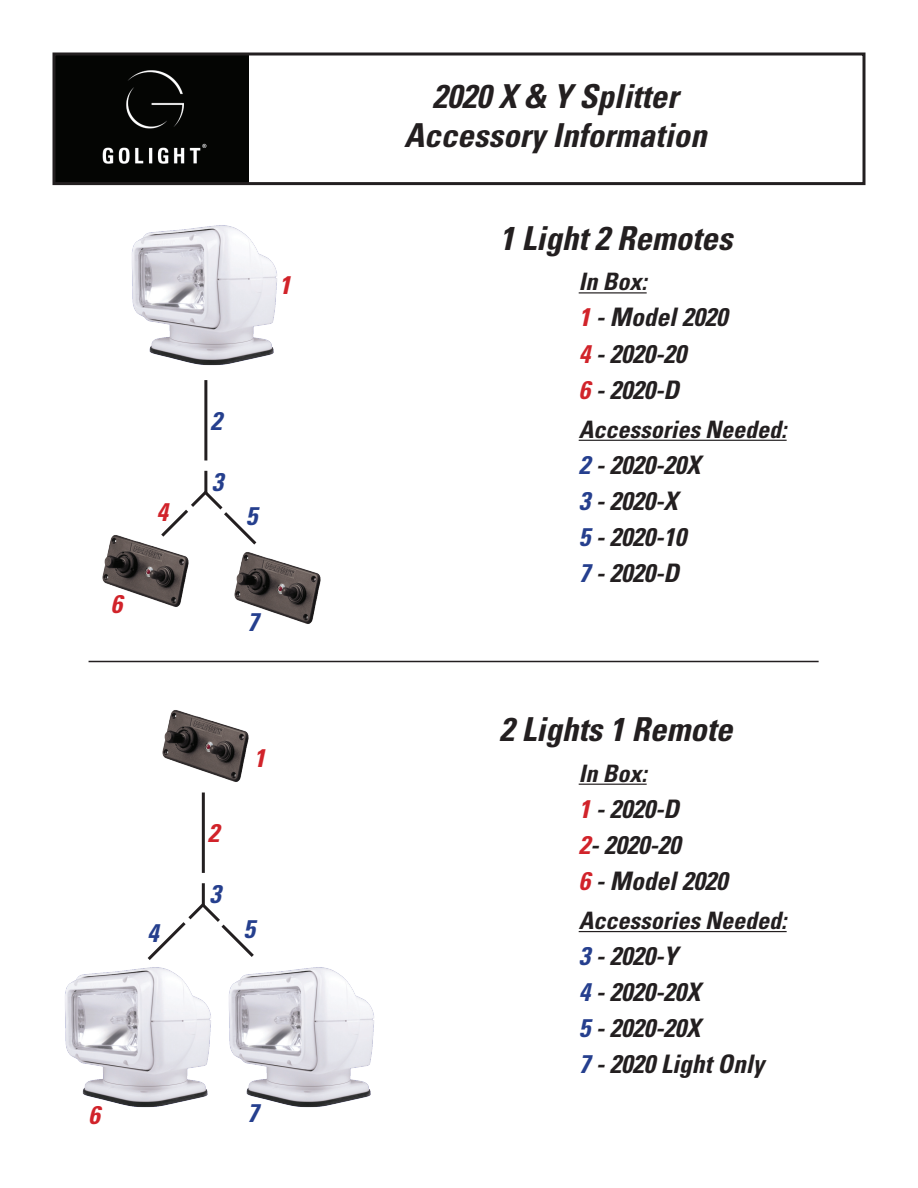
<style>
.page{position:relative;width:918px;height:1188px;background:#fff}
.page>*{position:absolute;margin:0;border:0;box-sizing:border-box;transform-origin:0 0}
.t1{font:italic 700 condensed 33px/39.6px "Univers";color:#231f20;text-align:center}
.t2{font:italic 700 condensed 25.5px/36px "Univers";color:#231f20}
.t3{font:italic 700 condensed 25.5px "Univers";color:#253f8e}
.t4{font:italic 700 condensed 25.5px "Univers";color:#d1232a}
.t5{font:italic 700 condensed 24px "Univers";color:#231f20}
.s1{color:#d1232a}
.s2{color:#253f8e}
</style>
<div class="page">
<div style="left:56px;top:56px;width:192px;height:125px;background:#040503"></div>
<div style="left:52px;top:52px;width:814px;height:133px;border:3px solid #231f20"></div>
<hr style="left:579px;top:292px;width:68px;height:1px;background:#231f20">
<hr style="left:579px;top:784px;width:68px;height:1px;background:#231f20">
<hr style="left:579px;top:440px;width:208px;height:1px;background:#231f20">
<hr style="left:579px;top:931px;width:208px;height:1px;background:#231f20">
<img style="left:132px;top:225px;width:145px;height:141px">
<img style="left:65px;top:967px;width:146px;height:141px">
<img style="left:229px;top:967px;width:145px;height:141px">
<img style="left:102px;top:535px;width:87px;height:72px">
<img style="left:162px;top:710px;width:87px;height:87px">
<img style="left:234px;top:552px;width:87px;height:72px">
<hr style="left:204px;top:380px;width:3px;height:81px;background:#231f20">
<hr style="left:202px;top:793px;width:3px;height:80px;background:#231f20">
<hr style="left:204px;top:471px;width:3px;height:23px;background:#231f20">
<hr style="left:202px;top:883px;width:3px;height:23px;background:#231f20">
<svg style="left:158px;top:488px;width:99px;height:60px"></svg>
<svg style="left:147px;top:900px;width:107px;height:60px"></svg>
<hr style="left:89px;top:661px;width:730px;height:1px;background:#231f20">
<p class="t4" style="left:279px;top:270px;width:13px">1</p>
<p class="t4" style="left:111px;top:588px;width:13px">6</p>
<p class="t4" style="left:157px;top:496px;width:13px">4</p>
<p class="t3" style="left:210px;top:405px;width:13px">2</p>
<p class="t3" style="left:212px;top:466px;width:13px">3</p>
<p class="t3" style="left:246px;top:501px;width:13px">5</p>
<p class="t3" style="left:247px;top:606px;width:13px">7</p>
<p class="t3" style="left:147px;top:918px;width:13px">4</p>
<p class="t4" style="left:254px;top:742px;width:13px">1</p>
<p class="t4" style="left:208px;top:817px;width:13px">2</p>
<p class="t3" style="left:209px;top:879px;width:13px">3</p>
<p class="t3" style="left:243px;top:913px;width:13px">5</p>
<p class="t4" style="left:88px;top:1099px;width:13px">6</p>
<p class="t3" style="left:247px;top:1097px;width:13px">7</p>
<p class="t1" style="left:404px;top:76px;width:304px">2020 X &amp; Y Splitter<br>Accessory Information</p>
<p class="t1" style="left:500px;top:218px;width:234px">1 Light 2 Remotes</p>
<p class="t5" style="left:579px;top:267px;width:69px">In Box:</p>
<p class="t2" style="left:579px;top:299px;width:150px"><span class="s1">1</span> - Model 2020<br><span class="s1">4</span> - 2020-20<br><span class="s1">6</span> - 2020-D</p>
<p class="t5" style="left:579px;top:415px;width:209px">Accessories Needed:</p>
<p class="t2" style="left:579px;top:447px;width:123px"><span class="s2">2</span> - 2020-20X<br><span class="s2">3</span> - 2020-X<br><span class="s2">5</span> - 2020-10<br><span class="s2">7</span> - 2020-D</p>
<p class="t1" style="left:500px;top:709px;width:234px">2 Lights 1 Remote</p>
<p class="t5" style="left:579px;top:759px;width:69px">In Box:</p>
<p class="t2" style="left:579px;top:791px;width:150px"><span class="s1">1</span> - 2020-D<br><span class="s1">2</span>- 2020-20<br><span class="s1">6</span> - Model 2020</p>
<p class="t5" style="left:579px;top:906px;width:209px">Accessories Needed:</p>
<p class="t2" style="left:579px;top:938px;width:187px"><span class="s2">3</span> - 2020-Y<br><span class="s2">4</span> - 2020-20X<br><span class="s2">5</span> - 2020-20X<br><span class="s2">7</span> - 2020 Light Only</p>
</div>
